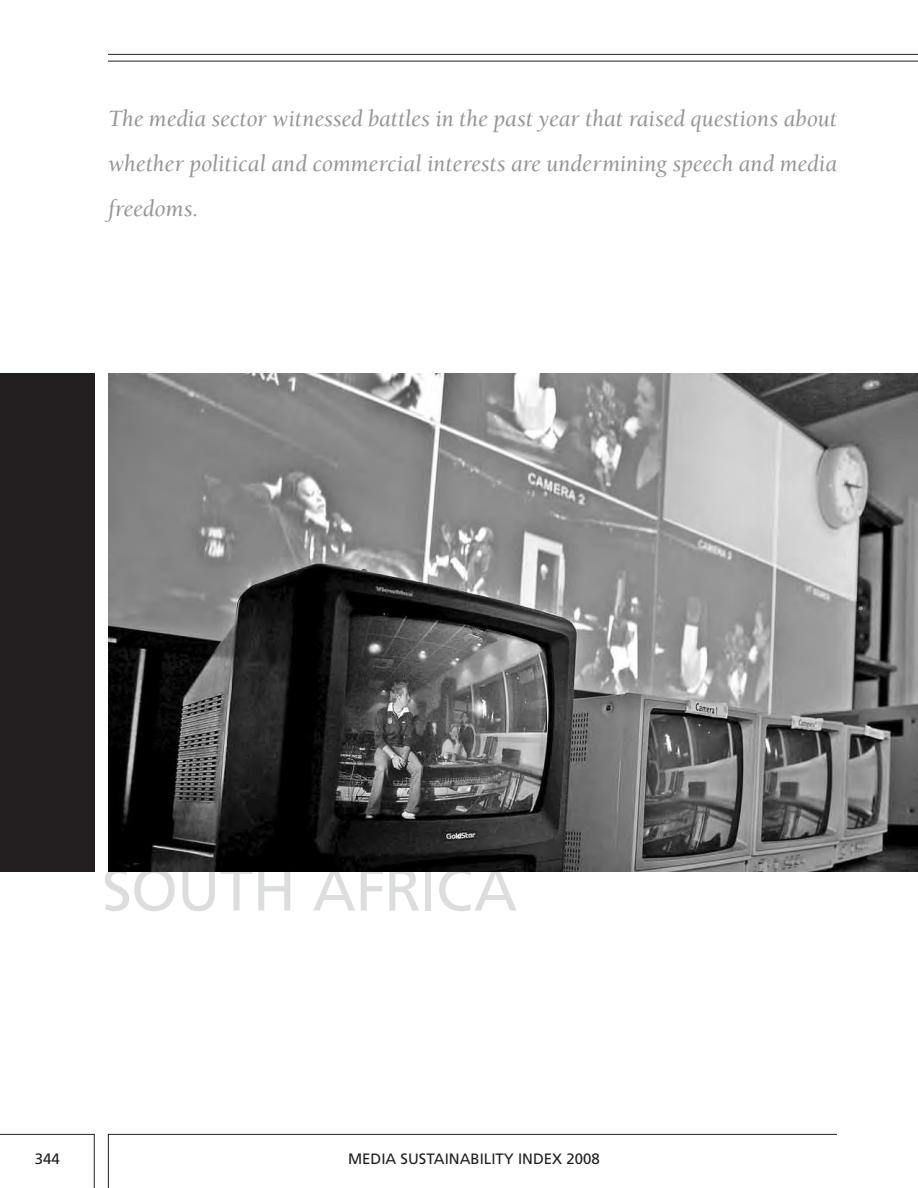
<style>
.page{position:relative;width:918px;height:1188px;background:#fff}
.page>*{position:absolute;margin:0;border:0;box-sizing:border-box;transform-origin:0 0}
.t1{font:60px "Frutiger LT Pro";color:#dcddde}
.t2{font:italic 24px/45px "Berkeley";color:#949698;text-align:justify}
.t3{font:15px "Frutiger LT Pro";color:#231f20}
</style>
<div class="page">
<hr style="left:108px;top:1134px;width:729px;height:1px;background:#231f20">
<hr style="left:0;top:1134px;width:94px;height:1px;background:#231f20">
<hr style="left:94px;top:1134px;width:1px;height:54px;background:#231f20">
<hr style="left:108px;top:1134px;width:1px;height:54px;background:#231f20">
<div style="left:0;top:373px;width:94px;height:499px;background:#231f20"></div>
<hr style="left:108px;top:61px;width:810px;height:1px;background:#231f20">
<hr style="left:108px;top:54px;width:810px;height:1px;background:#231f20">
<img style="left:108px;top:373px;width:810px;height:499px">
<p class="t2" style="left:108px;top:96px;width:730px">The media sector witnessed battles in the past year that raised questions about whether political and commercial interests are undermining speech and media freedoms.</p>
<h1 class="t1" style="left:102px;top:854px;width:41px">SOUTH</h1>
<h1 class="t1" style="left:313px;top:854px;width:49px">AFRICA</h1>
<p class="t3" style="left:35px;top:1150px;width:27px">344</p>
<p class="t3" style="left:348px;top:1150px;width:253px">MEDIA SUSTAINABILITY INDEX 2008</p>
</div>
